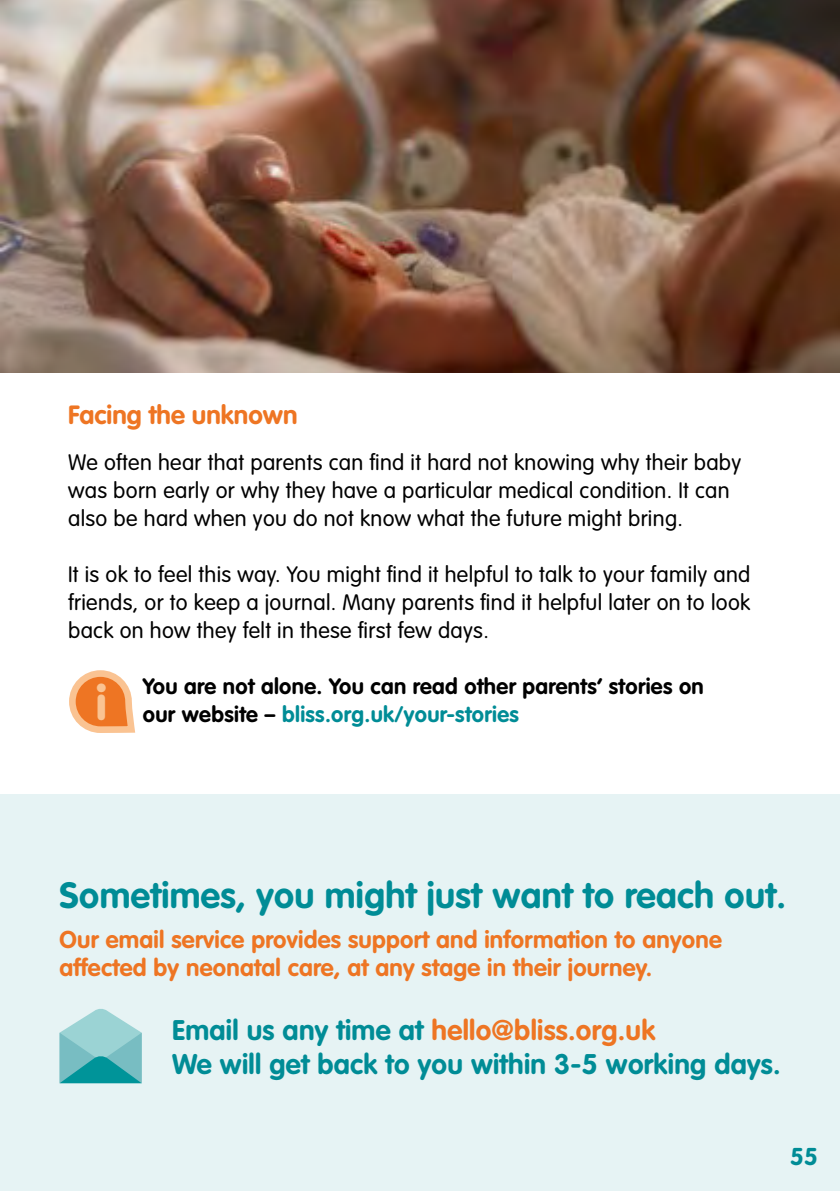
<style>
.page{position:relative;width:840px;height:1191px;background:#fff}
.page>*{position:absolute;margin:0;border:0;box-sizing:border-box;transform-origin:0 0}
.t1{font:700 36px "VAG Rounded Std";letter-spacing:.01em;color:#008c96}
.t2{font:700 28px/33.6px "VAG Rounded Std";letter-spacing:.01em;color:#008c96}
.t3{font:700 26px "VAG Rounded Std";color:#ee7523}
.t4{font:700 24px/28.8px "VAG Rounded Std";letter-spacing:.01em;color:#ee7523}
.t5{font:700 24px "VAG Rounded Std";color:#008c96}
.t6{font:300 22px/28px "VAG Rounded Std";letter-spacing:.015em;color:#000}
.t7{font:700 22px/28px "VAG Rounded Std";letter-spacing:.015em;color:#000}
.s1{font-weight:900;font-size:47.4px;color:#fac392}
.s2{color:#008c96}
.s3{color:#ee7523}
</style>
<div class="page">
<div style="left:0;top:794px;width:839px;height:397px;background:#e6f3f4"></div>
<svg style="left:69px;top:670px;width:67px;height:63px"></svg>
<svg style="left:60px;top:1009px;width:82px;height:74px"></svg>
<img style="left:0;top:0;width:839px;height:373px">
<p class="t3" style="left:68px;top:400px;width:231px">Facing the unknown</p>
<p class="t6" style="left:68px;top:449px;width:674px">We often hear that parents can find it hard not knowing why their baby was born early or why they have a particular medical condition. It can also be hard when you do not know what the future might bring.</p>
<p class="t6" style="left:68px;top:561px;width:683px;text-align:justify">It is ok to feel this way. You might find it helpful to talk to your family and friends, or to keep a journal. Many parents find it helpful later on to look back on how they felt in these first few days.</p>
<p class="t7" style="left:96px;top:673px;width:609px;text-indent:47px">You are not alone. You can read other parents’ stories on <span class="s1">i</span> our website – <span class="s2">bliss.org.uk/your-stories</span></p>
<h1 class="t1" style="left:60px;top:874px;width:727px">Sometimes, you might just want to reach out.</h1>
<p class="t4" style="left:60px;top:925px;width:663px">Our email service provides support and information to anyone affected by neonatal care, at any stage in their journey.</p>
<p class="t2" style="left:172px;top:1014px;width:609px">Email us any time at <span class="s3">hello@bliss.org.uk<br></span>We will get back to you within 3-5 working days.</p>
<p class="t5" style="left:789px;top:1142px;width:29px">55</p>
</div>
